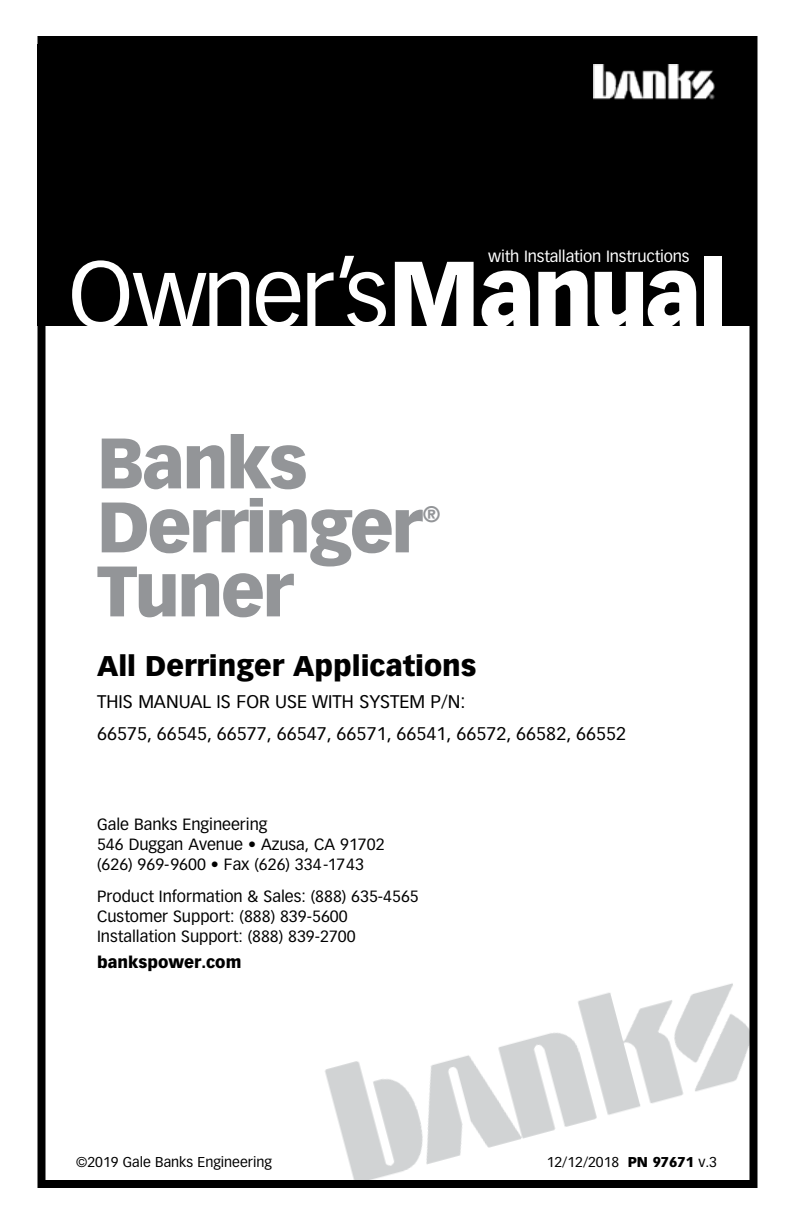
<style>
.page{position:relative;width:792px;height:1224px;background:#fff}
.page>*{position:absolute;margin:0;border:0;box-sizing:border-box;transform-origin:0 0}
.t1{font:92px "Vectora LT Std";letter-spacing:-.03em;color:#fff}
.t2{font:900 70px/64px "Vectora LT Std";letter-spacing:-.04em;color:#939598}
.t3{font:900 28px "Vectora LT Std";color:#000}
.t4{font:900 22px "Vectora LT Std";color:#939598}
.t5{font:18px/32px "Vectora LT Std";color:#000}
.t6{font:16px/20px "Vectora LT Std";color:#000}
.t7{font:16px "Vectora LT Std";letter-spacing:-.01em;color:#fff}
.t8{font:900 16px "Vectora LT Std";color:#000}
.t9{font:14px "Vectora LT Std";color:#000}
.s1{font-weight:900}
</style>
<div class="page">
<img style="left:325px;top:983px;width:424px;height:196px">
<div style="left:38px;top:36px;width:720px;height:1152px;border:8px solid #000"></div>
<div style="left:38px;top:44px;width:715px;height:281px;background:#000"></div>
<img style="left:593px;top:65px;width:122px;height:35px">
<p class="t7" style="left:488px;top:247px;width:203px">with Installation Instructions</p>
<h1 class="t1" style="left:68px;top:241px;width:660px">Owner’s<span class="s1">Manual</span></h1>
<h2 class="t2" style="left:97px;top:431px;width:327px">Banks<br>Derringer</h2>
<h3 class="t4" style="left:423px;top:501px;width:19px">®</h3>
<h2 class="t2" style="left:97px;top:559px;width:198px">Tuner</h2>
<h3 class="t3" style="left:97px;top:649px;width:381px">All Derringer Applications</h3>
<p class="t5" style="left:97px;top:686px;width:531px">THIS MANUAL IS FOR USE WITH SYSTEM P/N:<br>66575, 66545, 66577, 66547, 66571, 66541, 66572, 66582, 66552</p>
<p class="t6" style="left:97px;top:815px;width:289px">Gale Banks Engineering<br>546 Duggan Avenue • Azusa, CA 91702 (626) 969-9600 • Fax (626) 334-1743</p>
<p class="t6" style="left:97px;top:887px;width:323px">Product Information &amp; Sales: (888) 635-4565<br>Customer Support: (888) 839-5600<br>Installation Support: (888) 839-2700</p>
<p class="t8" style="left:97px;top:953px;width:146px">bankspower.com</p>
<p class="t9" style="left:76px;top:1153px;width:197px">©2019 Gale Banks Engineering</p>
<p class="t9" style="left:547px;top:1153px;width:172px">12/12/2018 <span class="s1">PN 97671</span> v.3</p>
</div>
